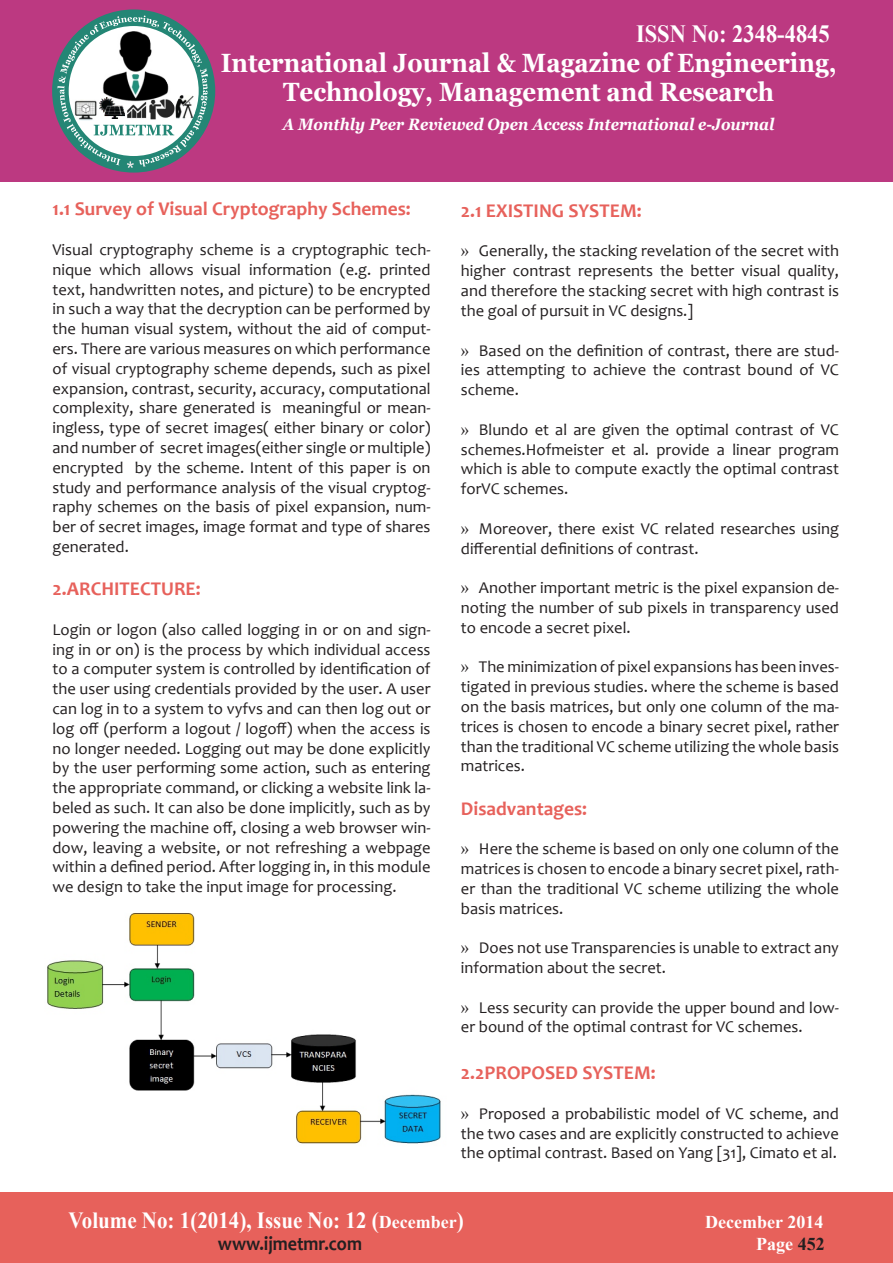
<style>
.page{position:relative;width:893px;height:1263px;background:#fff}
.page>*{position:absolute;margin:0;border:0;box-sizing:border-box;transform-origin:0 0}
.t1{font:700 26.4px "Georgia";color:#fff;scale:.91 1}
.t2{font:700 24.75px "Times New Roman";color:#fff;scale:.91 1}
.t3{font:700 23.1px "Times New Roman";color:#fff;scale:.91 1}
.t4{font:700 19.8px "Candara";color:#231f20;scale:.91 1}
.t5{font:700 19.5px "Candara";color:#e7615b}
.t6{font:700 18px "Times New Roman";color:#fff}
.t7{font:16.5px/19.8px "Candara";color:#231f20;text-align:justify}
.t8{font:italic 700 16.5px "Georgia";color:#fff;scale:.91 1}
.s1{font-family:"Times New Roman"}
.s2{font-size:18px}
.s3{color:#231f20}
</style>
<div class="page">
<div style="left:0;top:1193px;width:893px;height:70px;background:#e7615b"></div>
<div style="left:0;top:0;width:893px;height:182px;background:#bc3981"></div>
<div style="left:52px;top:9px;width:163px;height:164px;background:#248675;border-radius:50%"></div>
<svg style="left:58px;top:16px;width:150px;height:152px"></svg>
<img style="left:148px;top:98px;width:27px;height:23px">
<img style="left:175px;top:95px;width:21px;height:25px">
<img style="left:100px;top:30px;width:72px;height:74px">
<img style="left:73px;top:99px;width:26px;height:22px">
<img style="left:100px;top:98px;width:25px;height:21px">
<img style="left:47px;top:913px;width:394px;height:231px">
<p class="t2" style="left:636px;top:16px;width:214px">ISSN No: 2348-4845</p>
<p class="t1" style="left:221px;top:46px;width:678px">International Journal &amp; Magazine of Engineering,</p>
<p class="t1" style="left:283px;top:75px;width:541px">Technology, Management and Research</p>
<p class="t8" style="left:283px;top:113px;width:542px">A Monthly Peer Reviewed Open Access International e-Journal</p>
<p class="t5" style="left:52px;top:197px;width:360px">1.1 Survey of Visual Cryptography Schemes:</p>
<p class="t7" style="left:52px;top:240px;width:380px">Visual cryptography scheme is a cryptographic tech&shy;nique which allows visual information (e.g. printed text, handwritten notes, and picture) to be encrypted in such a way that the decryption can be performed by the human visual system, without the aid of comput&shy;ers. There are various measures on which performance of visual cryptography scheme depends, such as pixel expansion, contrast, security, accuracy, computational complexity, share generated is meaningful or mean&shy;ingless, type of secret images( either binary or color) and number of secret images(either single or multiple) encrypted by the scheme. Intent of this paper is on study and performance analysis of the visual cryptog&shy;raphy schemes on the basis of pixel expansion, num&shy;ber of secret images, image format and type of shares generated.</p>
<p class="t5" style="left:52px;top:577px;width:150px">2.ARCHITECTURE:</p>
<p class="t7" style="left:52px;top:619px;width:380px">Login or logon (also called logging in or on and sign&shy;ing in or on) is the process by which individual access to a computer system is controlled by identification of the user using credentials provided by the user. A user can log in to a system to vyfvs and can then log out or log off (perform a logout / logoff) when the access is no longer needed. Logging out may be done explicitly by the user performing some action, such as entering the appropriate command, or clicking a website link la&shy;beled as such. It can also be done implicitly, such as by powering the machine off, closing a web browser win&shy;dow, leaving a website, or not refreshing a webpage within a defined period. After logging in, in this module we design to take the input image for processing.</p>
<p class="t5" style="left:461px;top:198px;width:182px">2.1 EXISTING SYSTEM:</p>
<p class="t7" style="left:461px;top:241px;width:380px"><span class="s1">»</span> Generally, the stacking revelation of the secret with higher contrast represents the better visual quality, and therefore the stacking secret with high contrast is the goal of pursuit in VC designs.]</p>
<p class="t7" style="left:461px;top:340px;width:380px"><span class="s1">»</span> Based on the definition of contrast, there are stud&shy;ies attempting to achieve the contrast bound of VC scheme.</p>
<p class="t7" style="left:461px;top:419px;width:380px"><span class="s1">»</span> Blundo et al are given the optimal contrast of VC schemes.Hofmeister et al. provide a linear program which is able to compute exactly the optimal contrast forVC schemes.</p>
<p class="t7" style="left:461px;top:518px;width:380px"><span class="s1">»</span> Moreover, there exist VC related researches using differential definitions of contrast.</p>
<p class="t7" style="left:461px;top:578px;width:380px"><span class="s1">»</span> Another important metric is the pixel expansion de&shy;noting the number of sub pixels in transparency used to encode a secret pixel.</p>
<p class="t7" style="left:461px;top:657px;width:380px"><span class="s1">»</span> The minimization of pixel expansions has been inves&shy;tigated in previous studies. where the scheme is based on the basis matrices, but only one column of the ma&shy;trices is chosen to encode a binary secret pixel, rather than the traditional VC scheme utilizing the whole basis matrices.</p>
<p class="t5" style="left:461px;top:796px;width:128px">Disadvantages:</p>
<p class="t7" style="left:461px;top:839px;width:380px"><span class="s1">»</span> Here the scheme is based on only one column of the matrices is chosen to encode a binary secret pixel, rath&shy;er than the traditional VC scheme utilizing the whole basis matrices.</p>
<p class="t7" style="left:461px;top:938px;width:379px"><span class="s1">»</span> Does not use Transparencies is unable to extract any information about the secret.</p>
<p class="t7" style="left:461px;top:997px;width:380px"><span class="s1">»</span> Less security can provide the upper bound and low&shy;er bound of the optimal contrast for VC schemes.</p>
<p class="t5" style="left:461px;top:1060px;width:196px">2.2PROPOSED SYSTEM:</p>
<p class="t7" style="left:461px;top:1103px;width:379px"><span class="s1">»</span> Proposed a probabilistic model of VC scheme, and the two cases and are explicitly constructed to achieve the optimal contrast. Based on Yang [31], Cimato et al.</p>
<p class="t3" style="left:69px;top:1204px;width:436px">Volume No: 1(2014), Issue No: 12 (<span class="s2">December</span>)</p>
<p class="t6" style="left:705px;top:1210px;width:120px">December 2014</p>
<p class="t4" style="left:218px;top:1231px;width:160px">www.ijmetmr.com</p>
<p class="t6" style="left:756px;top:1231px;width:70px">Page <span class="s3">452</span></p>
</div>
